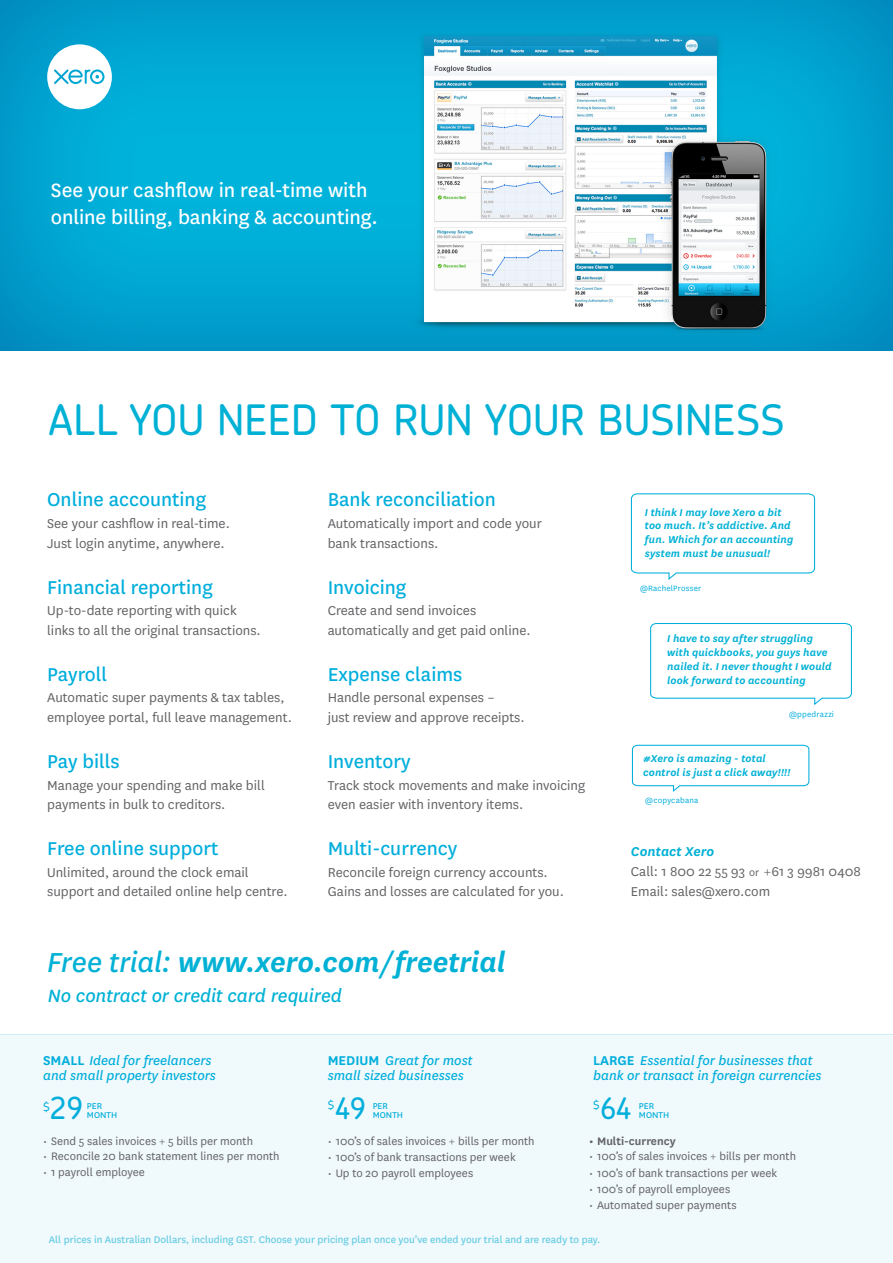
<style>
.page{position:relative;width:893px;height:1263px;background:#fff}
.page>*{position:absolute;margin:0;border:0;box-sizing:border-box;transform-origin:0 0}
.t1{font:500 42px "Chevin";letter-spacing:-.005em;color:#00b1d5}
.t2{font:italic 600 32.1px "National";letter-spacing:-.005em;color:#00b1d5}
.t3{font:500 30.45px "Chevin";color:#00aedc}
.t4{font:500 29.55px "Chevin";color:#00aedc}
.t5{font:22.5px/27px "National";letter-spacing:-.005em;color:#fff}
.t6{font:21.75px "National";color:#00aedc}
.t7{font:italic 20.85px "National";color:#00b1d5}
.t8{font:15px/19.5px "National";color:#636366}
.t9{font:italic 15px/15px "National";color:#00aedc}
.t10{font:12.75px "National";color:#636366}
.t11{font:600 12.75px "National";color:#636366}
.t12{font:italic 600 11.7px/14px "National";letter-spacing:.01em;color:#00b1d5}
.t13{font:500 11.55px "Chevin";color:#00aedc}
.t14{font:11.25px "National";color:#62cbe3}
.t15{font:500 11.25px "Chevin";color:#00aedc}
.t16{font:9.9px/9px "National";color:#00aedc}
.t17{font:9px "National";letter-spacing:.02em;color:#00aedc}
.s1{font-weight:400}
.s2{font-weight:600;font-style:italic;color:#00b1d5}
.s3{font-size:12px}
.s4{font-weight:600;font-style:normal}
</style>
<div class="page">
<div style="left:0;top:1036px;width:893px;height:227px;background:#f0f9fb"></div>
<svg style="left:650px;top:623px;width:202px;height:82px"></svg>
<svg style="left:630px;top:493px;width:186px;height:87px"></svg>
<svg style="left:631px;top:744px;width:179px;height:48px"></svg>
<img style="left:0;top:0;width:893px;height:350px">
<svg style="left:47px;top:44px;width:65px;height:65px"></svg>
<h3 class="t5" style="left:51px;top:175px;width:328px">See your cashflow in real-time with online billing, banking &amp; accounting.</h3>
<h1 class="t1" style="left:49px;top:393px;width:737px">ALL YOU NEED TO RUN YOUR BUSINESS</h1>
<h3 class="t6" style="left:47px;top:485px;width:161px">Online accounting</h3>
<p class="t8" style="left:47px;top:513px;width:184px">See your cashflow in real-time.<br>Just login anytime, anywhere.</p>
<h3 class="t6" style="left:47px;top:572px;width:167px">Financial reporting</h3>
<p class="t8" style="left:47px;top:600px;width:215px">Up-to-date reporting with quick links to all the original transactions.</p>
<h3 class="t6" style="left:47px;top:660px;width:62px">Payroll</h3>
<p class="t8" style="left:47px;top:687px;width:246px">Automatic super payments &amp; tax tables, employee portal, full leave management.</p>
<h3 class="t6" style="left:47px;top:747px;width:74px">Pay bills</h3>
<p class="t8" style="left:47px;top:774px;width:219px">Manage your spending and make bill payments in bulk to creditors.</p>
<h3 class="t6" style="left:47px;top:834px;width:173px">Free online support</h3>
<p class="t8" style="left:47px;top:862px;width:242px">Unlimited, around the clock email support and detailed online help centre.</p>
<h3 class="t6" style="left:328px;top:485px;width:170px">Bank reconciliation</h3>
<p class="t8" style="left:328px;top:513px;width:216px">Automatically import and code your bank transactions.</p>
<h3 class="t6" style="left:328px;top:572px;width:80px">Invoicing</h3>
<p class="t8" style="left:328px;top:600px;width:205px">Create and send invoices automatically and get paid online.</p>
<h3 class="t6" style="left:328px;top:660px;width:136px">Expense claims</h3>
<p class="t8" style="left:328px;top:687px;width:199px">Handle personal expenses –<br>just review and approve receipts.</p>
<h3 class="t6" style="left:328px;top:747px;width:85px">Inventory</h3>
<p class="t8" style="left:328px;top:774px;width:259px">Track stock movements and make invoicing even easier with inventory items.</p>
<h3 class="t6" style="left:328px;top:834px;width:131px">Multi-currency</h3>
<p class="t8" style="left:328px;top:862px;width:238px">Reconcile foreign currency accounts.<br>Gains and losses are calculated for you.</p>
<h2 class="t2" style="left:47px;top:941px;width:460px"><span class="s1">Free trial:</span> www.xero.com<span class="s1">/</span>freetrial</h2>
<h3 class="t7" style="left:48px;top:982px;width:296px">No contract or credit card required</h3>
<p class="t12" style="left:645px;top:504px;width:150px">I think I may love Xero a bit too much. It’s addictive. And fun. Which for an accounting system must be unusual!</p>
<p class="t17" style="left:640px;top:583px;width:63px">@RachelProsser</p>
<p class="t12" style="left:667px;top:631px;width:166px">I have to say after struggling with quickbooks, you guys have nailed it. I never thought I would look forward to accounting</p>
<p class="t17" style="left:789px;top:708px;width:46px">@ppedrazzi</p>
<p class="t12" style="left:643px;top:750px;width:149px">#Xero is amazing - total control is just a click away!!!!</p>
<p class="t17" style="left:645px;top:794px;width:55px">@copycabana</p>
<p class="t8" style="left:631px;top:840px;width:232px;line-height:20.2px"><span class="s2">Contact Xero<br></span>Call: 1 800 22 55 93 <span class="s3">or</span> +61 3 9981 0408<br>Email: sales@xero.com</p>
<p class="t9" style="left:43px;top:1052px;width:174px"><span class="s4">SMALL</span> Ideal for freelancers and small property investors</p>
<p class="t16" style="left:87px;top:1101px;width:32px">PER<br>MONTH</p>
<p class="t10" style="left:43px;top:1133px;width:211px">• Send 5 sales invoices + 5 bills per month</p>
<p class="t10" style="left:43px;top:1148px;width:238px">• Reconcile 20 bank statement lines per month</p>
<p class="t10" style="left:43px;top:1163px;width:103px">• 1 payroll employee</p>
<p class="t13" style="left:43px;top:1099px;width:8px">$</p>
<h3 class="t3" style="left:50px;top:1089px;width:35px">29</h3>
<p class="t9" style="left:328px;top:1052px;width:146px"><span class="s4">MEDIUM</span> Great for most small sized businesses</p>
<p class="t16" style="left:373px;top:1101px;width:32px">PER<br>MONTH</p>
<p class="t15" style="left:328px;top:1097px;width:8px">$</p>
<h3 class="t4" style="left:335px;top:1089px;width:33px">49</h3>
<p class="t10" style="left:328px;top:1133px;width:208px">• 100’s of sales invoices + bills per month</p>
<p class="t10" style="left:328px;top:1149px;width:190px">• 100’s of bank transactions per week</p>
<p class="t10" style="left:328px;top:1165px;width:147px">• Up to 20 payroll employees</p>
<p class="t9" style="left:593px;top:1052px;width:230px"><span class="s4">LARGE</span> Essential for businesses that bank or transact in foreign currencies</p>
<p class="t16" style="left:639px;top:1101px;width:32px">PER<br>MONTH</p>
<p class="t15" style="left:593px;top:1097px;width:8px">$</p>
<h3 class="t4" style="left:600px;top:1089px;width:33px">64</h3>
<p class="t11" style="left:589px;top:1132px;width:88px">• Multi-currency</p>
<p class="t10" style="left:589px;top:1148px;width:208px">• 100’s of sales invoices + bills per month</p>
<p class="t10" style="left:589px;top:1164px;width:190px">• 100’s of bank transactions per week</p>
<p class="t10" style="left:589px;top:1180px;width:143px">• 100’s of payroll employees</p>
<p class="t10" style="left:589px;top:1197px;width:149px">• Automated super payments</p>
<p class="t14" style="left:49px;top:1232px;width:553px">All prices in Australian Dollars, including GST. Choose your pricing plan once you’ve ended your trial and are ready to pay.</p>
</div>
